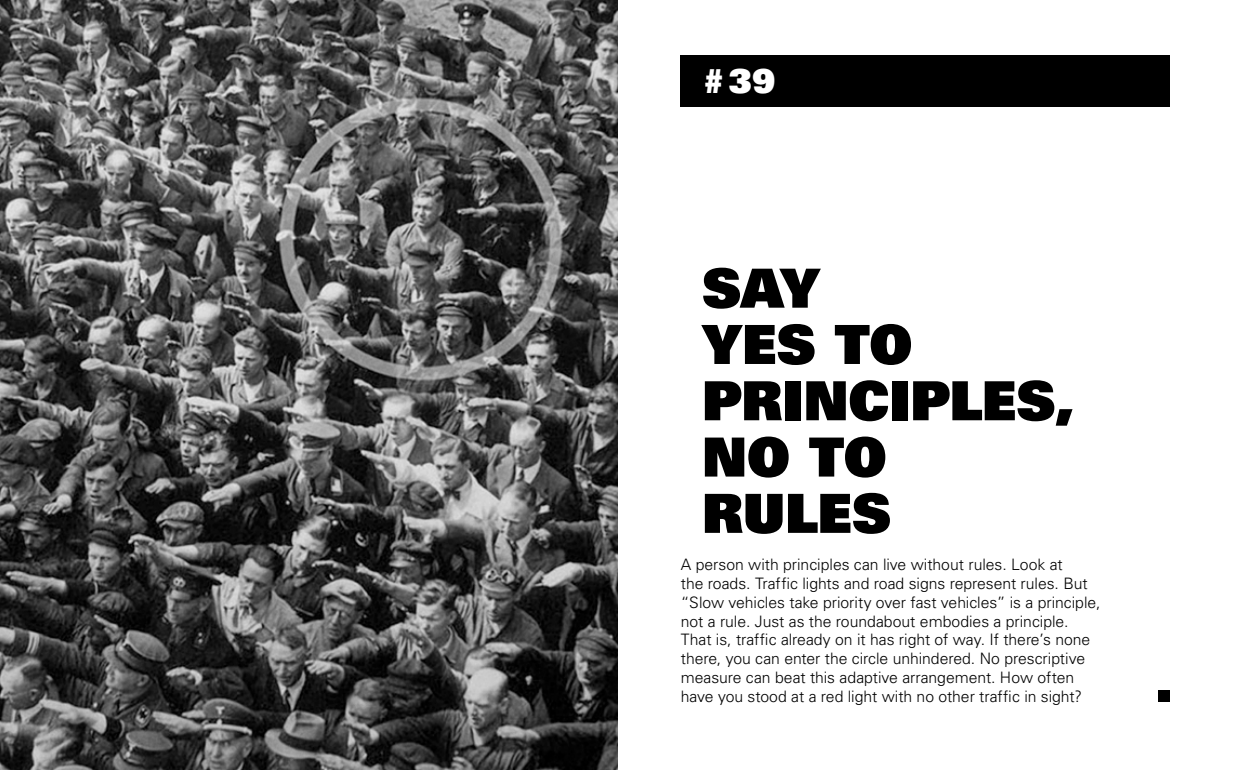
<style>
.page{position:relative;width:1234px;height:770px;background:#fff}
.page>*{position:absolute;margin:0;border:0;box-sizing:border-box;transform-origin:0 0}
.t1{font:54px/56.2px "Univers LT Std X Black";color:#000}
.t2{font:33px "Univers LT Std X Black";color:#fff}
.t3{font:300 15.75px/18.8px "Univers LT Std";letter-spacing:-.005em;color:#000}
</style>
<div class="page">
<img style="left:0;top:0;width:617px;height:770px">
<div style="left:680px;top:55px;width:489px;height:51px;background:#000"></div>
<div style="left:1158px;top:690px;width:11px;height:12px;background:#000"></div>
<h2 class="t2" style="left:702px;top:59px;width:75px">#39</h2>
<h1 class="t1" style="left:702px;top:259px;width:373px">SAY<br>YES TO<br>PRINCIPLES,<br>NO TO<br>RULES</h1>
<p class="t3" style="left:680px;top:555px;width:421px">A person with principles can live without rules. Look at<br>the roads. Traffic lights and road signs represent rules. But “Slow vehicles take priority over fast vehicles” is a principle, not a rule. Just as the roundabout embodies a principle.<br>That is, traffic already on it has right of way. If there’s none there, you can enter the circle unhindered. No prescriptive measure can beat this adaptive arrangement. How often have you stood at a red light with no other traffic in sight?</p>
</div>
